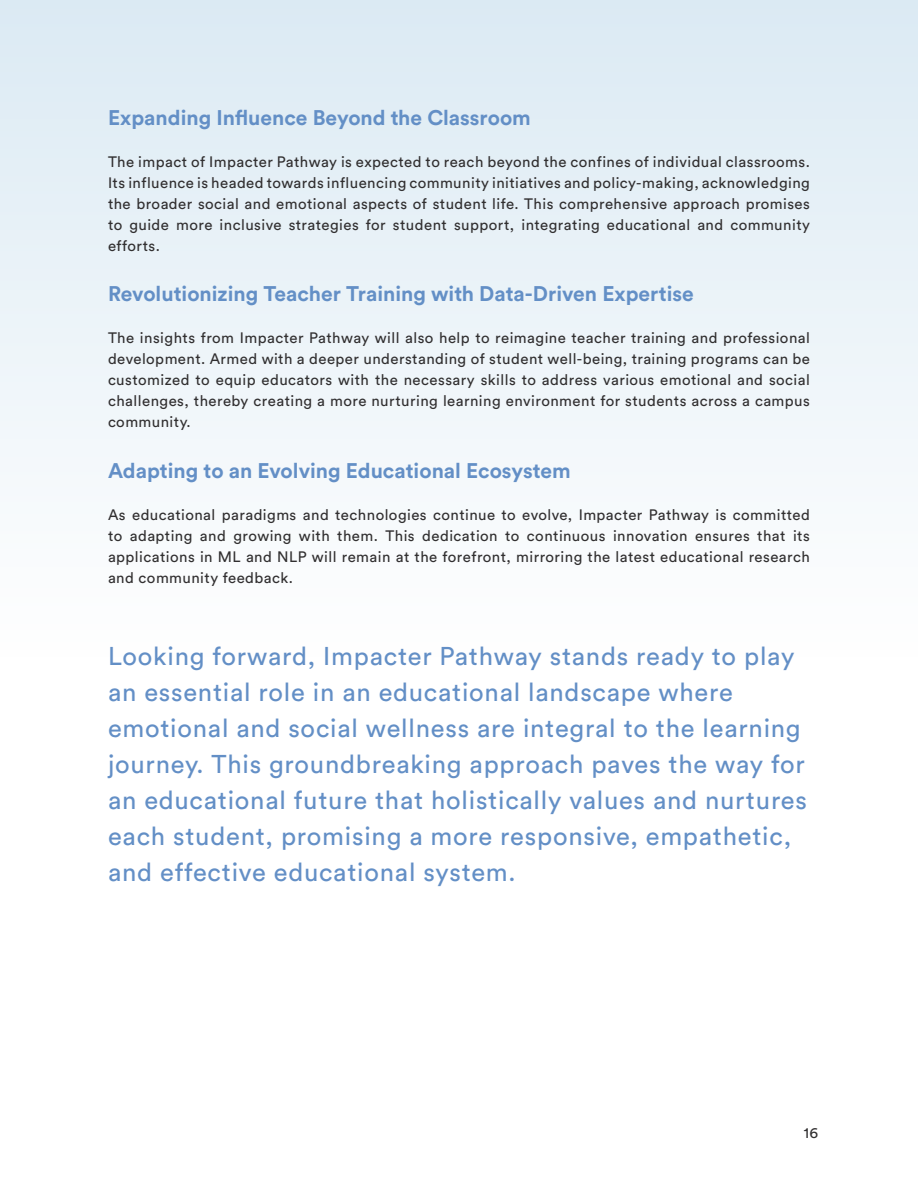
<style>
.page{position:relative;width:918px;height:1188px;background:#fff}
.page>*{position:absolute;margin:0;border:0;box-sizing:border-box;transform-origin:0 0}
.Body{font:25.5px/36px "Circular Std";letter-spacing:.03em;color:#638fc6}
.t1{font:700 21px "Circular Std";color:#638fc6}
.Body_Copy{font:15px/21px "Circular Std";letter-spacing:.03em;color:#312f30;text-align:justify}
.Body-2{font:15px "Circular Std";color:#312f30}
</style>
<div class="page">
<div style="left:0;top:0;width:918px;height:656px;background:linear-gradient(to bottom,#dbeaf3,#fefefe)"></div>
<p class="t1" style="left:108px;top:104px;width:424px">Expanding Influence Beyond the Classroom</p>
<p class="Body_Copy" style="left:108px;top:151px;width:704px">The impact of Impacter Pathway is expected to reach beyond the confines of individual classrooms.<br>Its influence is headed towards influencing community initiatives and policy-making, acknowledging the broader social and emotional aspects of student life. This comprehensive approach promises to guide more inclusive strategies for student support, integrating educational and community efforts.</p>
<p class="t1" style="left:108px;top:280px;width:587px">Revolutionizing Teacher Training with Data-Driven Expertise</p>
<p class="Body_Copy" style="left:108px;top:327px;width:704px">The insights from Impacter Pathway will also help to reimagine teacher training and professional development. Armed with a deeper understanding of student well-being, training programs can be customized to equip educators with the necessary skills to address various emotional and social challenges, thereby creating a more nurturing learning environment for students across a campus community.</p>
<p class="t1" style="left:108px;top:457px;width:464px">Adapting to an Evolving Educational Ecosystem</p>
<p class="Body_Copy" style="left:108px;top:504px;width:704px">As educational paradigms and technologies continue to evolve, Impacter Pathway is committed to adapting and growing with them. This dedication to continuous innovation ensures that its applications in ML and NLP will remain at the forefront, mirroring the latest educational research and community feedback.</p>
<p class="Body" style="left:108px;top:637px;width:701px">Looking forward, Impacter Pathway stands ready to play an essential role in an educational landscape where emotional and social wellness are integral to the learning journey. This groundbreaking approach paves the way for an educational future that holistically values and nurtures each student, promising a more responsive, empathetic, and effective educational system.</p>
<p class="Body-2" style="left:804px;top:1124px;width:16px">16</p>
</div>
